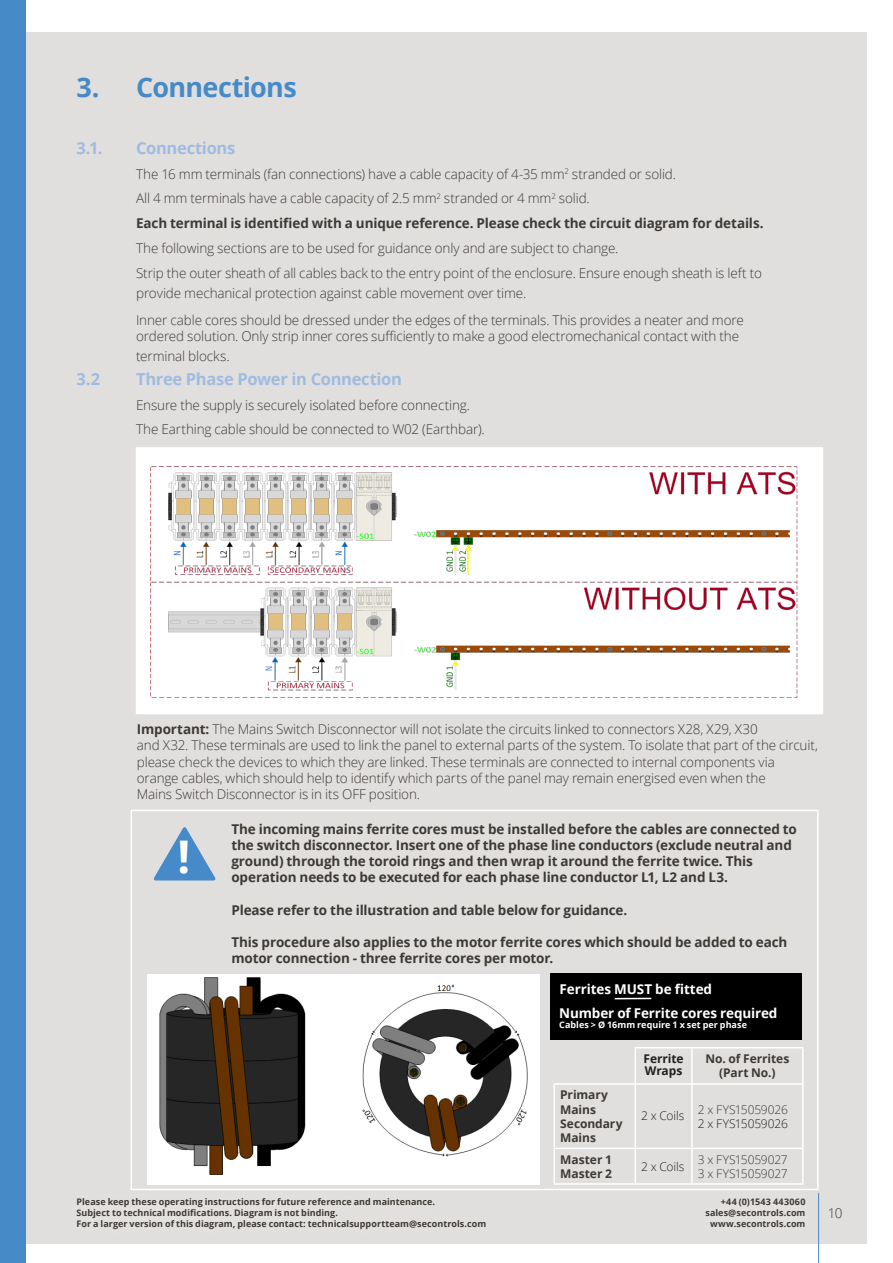
<style>
.page{position:relative;width:893px;height:1263px;background:#fff}
.page>*{position:absolute;margin:0;border:0;box-sizing:border-box;transform-origin:0 0}
.t1{font:700 45px "Open Sans";color:#fff}
.Main{font:700 27px "Open Sans";letter-spacing:-.025em;color:#478ac8}
.Main-2{font:700 16.5px "Open Sans";letter-spacing:-.02em;color:#a0bbe1}
.tabbed_in{font:300 13.5px "Open Sans";letter-spacing:-.01em;color:#3d3934}
.tabbed_in-2{font:700 13.5px "Open Sans";letter-spacing:-.01em;color:#3d3934}
.t2{font:700 13.5px "Open Sans";letter-spacing:-.01em;color:#fff}
.Main-3{font:300 13.5px "Open Sans";color:#3d3934}
.Main-4{font:700 12px/14.4px "Open Sans";letter-spacing:-.005em;color:#3d3934}
.Main-5{font:300 12px "Open Sans";letter-spacing:-.02em;color:#3d3934}
.Main-6{font:300 12px "Open Sans";letter-spacing:-.01em;color:#231f20}
.Main-7{font:700 12px/12px "Open Sans";letter-spacing:-.005em;color:#231f20}
.t3{font:700 9px/10.8px "Open Sans";letter-spacing:.005em;color:#3d3934;text-align:right}
.t4{font:700 9px "Open Sans";letter-spacing:.005em;color:#fff}
.s1{font-weight:700}
</style>
<div class="page">
<div style="left:26px;top:32px;width:841px;height:1212px;background:#e1dfde"></div>
<div style="left:0;top:0;width:26px;height:1263px;background:#478ac8"></div>
<div style="left:136px;top:447px;width:687px;height:267px;background:#fff"></div>
<img style="left:151px;top:466px;width:647px;height:231px">
<hr style="left:818px;top:1193px;width:1px;height:70px;background:#478ac8">
<svg style="left:153px;top:827px;width:63px;height:53px"></svg>
<div style="left:131px;top:810px;width:688px;height:380px;border:2px solid #fff"></div>
<hr style="left:553px;top:1149px;width:2px;height:34px;background:#fff">
<hr style="left:802px;top:1149px;width:1px;height:34px;background:#fff">
<hr style="left:553px;top:1183px;width:82px;height:2px;background:#fff">
<hr style="left:692px;top:1183px;width:111px;height:2px;background:#fff">
<hr style="left:634px;top:1149px;width:2px;height:34px;background:#fff">
<hr style="left:691px;top:1149px;width:2px;height:34px;background:#fff">
<hr style="left:635px;top:1183px;width:57px;height:2px;background:#fff">
<hr style="left:553px;top:1147px;width:82px;height:2px;background:#fff">
<hr style="left:635px;top:1147px;width:57px;height:2px;background:#fff">
<hr style="left:692px;top:1147px;width:111px;height:2px;background:#fff">
<hr style="left:553px;top:1085px;width:2px;height:62px;background:#fff">
<hr style="left:634px;top:1085px;width:2px;height:62px;background:#fff">
<hr style="left:691px;top:1085px;width:2px;height:62px;background:#fff">
<hr style="left:802px;top:1085px;width:1px;height:62px;background:#fff">
<hr style="left:553px;top:1083px;width:82px;height:2px;background:#fff">
<hr style="left:634px;top:1047px;width:58px;height:1px;background:#fff">
<hr style="left:692px;top:1047px;width:111px;height:1px;background:#fff">
<hr style="left:691px;top:1048px;width:2px;height:35px;background:#fff">
<hr style="left:634px;top:1048px;width:2px;height:35px;background:#fff">
<hr style="left:802px;top:1048px;width:1px;height:35px;background:#fff">
<hr style="left:635px;top:1083px;width:57px;height:2px;background:#fff">
<hr style="left:692px;top:1083px;width:111px;height:2px;background:#fff">
<div style="left:550px;top:974px;width:252px;height:66px;background:#000"></div>
<div style="left:148px;top:974px;width:392px;height:210px;background:#fff"></div>
<hr style="left:615px;top:998px;width:36px;height:1px;background:#fff">
<img style="left:160px;top:977px;width:368px;height:197px">
<p class="Main" style="left:77px;top:68px;width:222px">3. Connections</p>
<p class="Main-2" style="left:77px;top:136px;width:27px">3.1.</p>
<p class="Main-2" style="left:136px;top:136px;width:101px">Connections</p>
<p class="tabbed_in" style="left:136px;top:165px;width:541px">The 16 mm terminals (fan connections) have a cable capacity of 4-35 mm<sup>2</sup> stranded or solid.</p>
<p class="tabbed_in" style="left:136px;top:189px;width:455px">All 4 mm terminals have a cable capacity of 2.5 mm<sup>2</sup> stranded or 4 mm<sup>2</sup> solid.</p>
<p class="tabbed_in-2" style="left:136px;top:214px;width:629px">Each terminal is identified with a unique reference. Please check the circuit diagram for details.</p>
<p class="tabbed_in" style="left:136px;top:239px;width:484px">The following sections are to be used for guidance only and are subject to change.</p>
<p class="tabbed_in" style="left:136px;top:263px;width:627px">Strip the outer sheath of all cables back to the entry point of the enclosure. Ensure enough sheath is left to</p>
<p class="tabbed_in" style="left:136px;top:284px;width:392px">provide mechanical protection against cable movement over time.</p>
<p class="tabbed_in" style="left:136px;top:311px;width:609px">Inner cable cores should be dressed under the edges of the terminals. This provides a neater and more</p>
<p class="tabbed_in" style="left:136px;top:327px;width:605px">ordered solution. Only strip inner cores sufficiently to make a good electromechanical contact with the</p>
<p class="tabbed_in" style="left:136px;top:347px;width:95px">terminal blocks.</p>
<p class="Main-2" style="left:77px;top:367px;width:25px">3.2</p>
<p class="Main-2" style="left:136px;top:367px;width:267px">Three Phase Power in Connection</p>
<p class="tabbed_in" style="left:136px;top:396px;width:335px">Ensure the supply is securely isolated before connecting.</p>
<p class="tabbed_in" style="left:136px;top:420px;width:350px">The Earthing cable should be connected to W02 (Earthbar).</p>
<p class="tabbed_in" style="left:137px;top:720px;width:622px"><span class="s1">Important:</span> The Mains Switch Disconnector will not isolate the circuits linked to connectors X28, X29, X30</p>
<p class="tabbed_in" style="left:137px;top:736px;width:683px">and X32. These terminals are used to link the panel to external parts of the system. To isolate that part of the circuit,</p>
<p class="tabbed_in" style="left:137px;top:752px;width:639px">please check the devices to which they are linked. These terminals are connected to internal components via</p>
<p class="tabbed_in" style="left:137px;top:769px;width:630px">orange cables, which should help to identify which parts of the panel may remain energised even when the</p>
<p class="tabbed_in" style="left:137px;top:785px;width:285px">Mains Switch Disconnector is in its OFF position.</p>
<p class="tabbed_in-2" style="left:231px;top:819px;width:567px">The incoming mains ferrite cores must be installed before the cables are connected to</p>
<p class="tabbed_in-2" style="left:231px;top:835px;width:562px">the switch disconnector. Insert one of the phase line conductors (exclude neutral and</p>
<p class="tabbed_in-2" style="left:231px;top:852px;width:523px">ground) through the toroid rings and then wrap it around the ferrite twice. This</p>
<p class="tabbed_in-2" style="left:231px;top:868px;width:498px">operation needs to be executed for each phase line conductor L1, L2 and L3.</p>
<p class="tabbed_in-2" style="left:231px;top:900px;width:397px">Please refer to the illustration and table below for guidance.</p>
<p class="tabbed_in-2" style="left:231px;top:933px;width:558px">This procedure also applies to the motor ferrite cores which should be added to each</p>
<p class="tabbed_in-2" style="left:231px;top:949px;width:323px">motor connection - three ferrite cores per motor.</p>
<p class="t1" style="left:177px;top:825px;width:14px">!</p>
<p class="t2" style="left:560px;top:979px;width:154px">Ferrites MUST be fitted</p>
<p class="t2" style="left:559px;top:1003px;width:220px">Number of Ferrite cores required</p>
<p class="t4" style="left:559px;top:1019px;width:189px">Cables &gt; Ø 16mm require 1 x set per phase</p>
<p class="Main-4" style="left:560px;top:1087px;width:49px">Primary</p>
<p class="Main-4" style="left:560px;top:1102px;width:37px">Mains</p>
<p class="Main-4" style="left:560px;top:1116px;width:64px">Secondary<br>Mains</p>
<p class="Main-4" style="left:560px;top:1152px;width:53px">Master 1</p>
<p class="Main-4" style="left:560px;top:1166px;width:53px">Master 2</p>
<p class="Main-7" style="left:643px;top:1052px;width:42px">Ferrite<br>Wraps</p>
<p class="Main-4" style="left:705px;top:1051px;width:85px">No. of Ferrites</p>
<p class="Main-4" style="left:719px;top:1065px;width:58px">(Part No.)</p>
<p class="Main-6" style="left:641px;top:1107px;width:45px">2 x Coils</p>
<p class="Main-6" style="left:641px;top:1158px;width:45px">2 x Coils</p>
<p class="Main-5" style="left:698px;top:1101px;width:91px">2 x FYS15059026</p>
<p class="Main-6" style="left:698px;top:1116px;width:91px">2 x FYS15059026</p>
<p class="Main-5" style="left:698px;top:1151px;width:91px">3 x FYS15059027</p>
<p class="Main-5" style="left:698px;top:1165px;width:91px">3 x FYS15059027</p>
<p class="t3" style="left:77px;top:1196px;width:411px;text-align:left">Please keep these operating instructions for future reference and maintenance.<br>Subject to technical modifications. Diagram is not binding.<br>For a larger version of this diagram, please contact: technicalsupportteam@secontrols.com</p>
<p class="Main-3" style="left:828px;top:1203px;width:16px">10</p>
<p class="t3" style="left:705px;top:1196px;width:102px">+44 (0)1543 443060 sales@secontrols.com www.secontrols.com</p>
</div>
